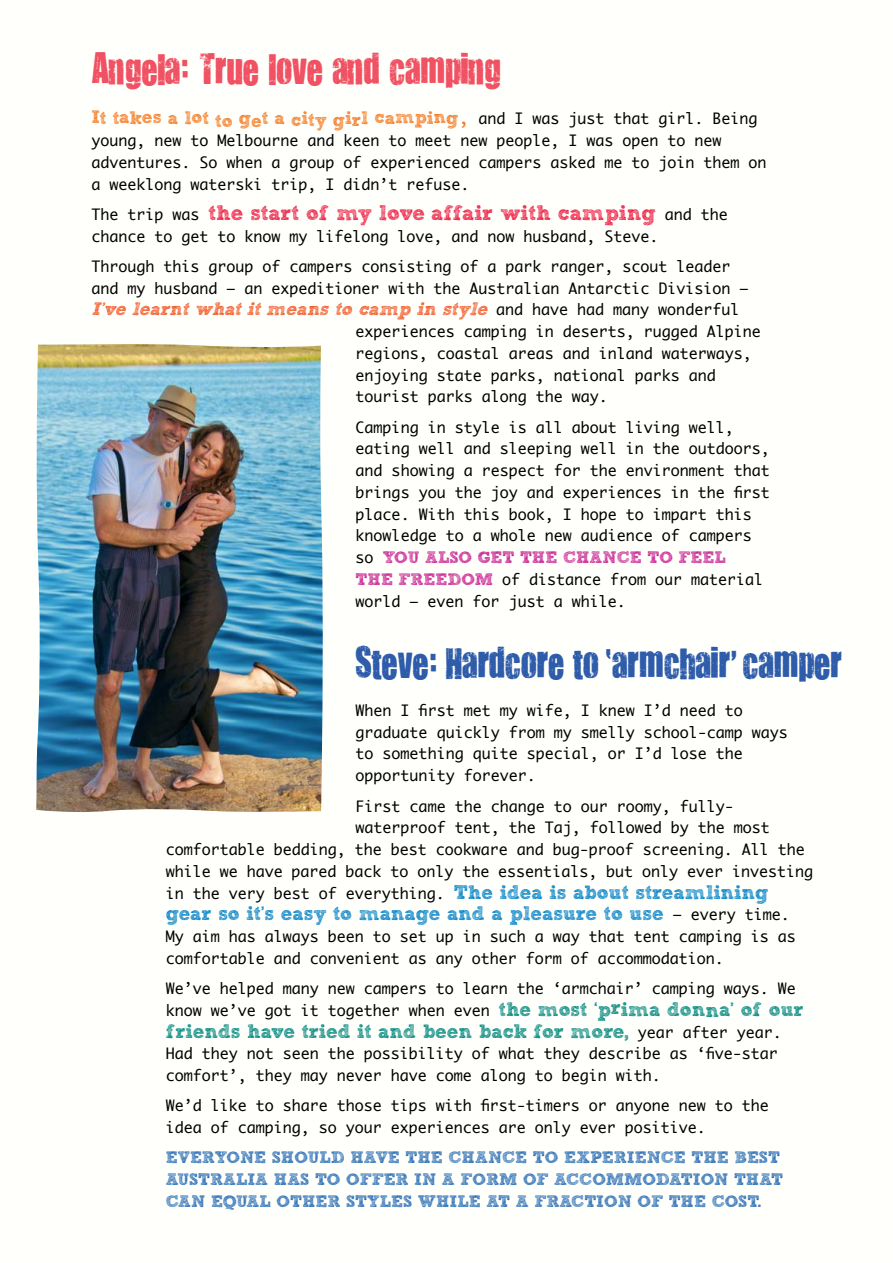
<style>
.page{position:relative;width:893px;height:1263px;background:#fffffb}
.page>*{position:absolute;margin:0;border:0;box-sizing:border-box;transform-origin:0 0}
.t1{font:36px "You Are Loved";letter-spacing:-.01em;color:#2e5caa}
.t2{font:36px "You Are Loved";letter-spacing:-.01em;color:#f05163}
.t3{font:21px "Sketch Rockwell";color:#ed1a3e}
.t4{font:19.5px "Sketch Rockwell";color:#00887d}
.t5{font:19.5px "Sketch Rockwell";color:#0081c6}
.t6{font:18px "Sketch Rockwell";color:#f47920}
.t7{font:italic 18px "Sketch Rockwell";color:#f05622}
.t8{font:16.5px/21.8px "Sketch Rockwell";color:#1f66b1}
.t9{font:16.5px "Sketch Rockwell";color:#c6168d}
.t10{font:15px/21.8px "Monaco";color:#000}
.s1{font-family:"Monaco"}
.s2{font-family:"Monaco";font-size:15px;color:#000}
.s3{font-family:"Monaco";font-style:normal;font-size:15px;color:#000}
.s4{font-family:"Sketch Rockwell";font-size:16.5px;color:#c6168d}
.s5{font-family:"Sketch Rockwell";font-size:19.5px;color:#0081c6}
.s6{font-family:"Sketch Rockwell";font-size:19.5px;color:#00887d}
</style>
<div class="page">
<img style="left:36px;top:344px;width:287px;height:469px">
<h1 class="t2" style="left:91px;top:44px;width:411px">Angela: True love and camping</h1>
<p class="t6" style="left:91px;top:108px;width:667px">It takes a lot to get a city girl camping<span class="s1">,</span> <span class="s2">and I was just that girl. Being</span></p>
<p class="t10" style="left:91px;top:129px;width:676px">young, new to Melbourne and keen to meet new people, I was open to new adventures. So when a group of experienced campers asked me to join them on a weeklong waterski trip, I didn’t refuse.</p>
<h2 class="t3" style="left:91px;top:201px;width:638px"><span class="s2">The trip was</span> the start of my love affair with camping <span class="s2">and the</span></h2>
<p class="t10" style="left:91px;top:220px;width:640px;line-height:30.3px">chance to get to know my lifelong love, and now husband, Steve.<br>Through this group of campers consisting of a park ranger, scout leader</p>
<p class="t10" style="left:91px;top:277px;width:659px">and my husband — an expeditioner with the Australian Antarctic Division —</p>
<p class="t7" style="left:91px;top:299px;width:649px">I’ve learnt what it means to camp in style <span class="s3">a n d h a v e h a d m a n y w o n d e r f u l</span></p>
<p class="t10" style="left:356px;top:320px;width:407px">experiences camping in deserts, rugged Alpine regions, coastal areas and inland waterways, enjoying state parks, national parks and tourist parks along the way.</p>
<p class="t10" style="left:356px;top:416px;width:416px">Camping in style is all about living well, eating well and sleeping well in the outdoors, and showing a respect for the environment that brings you the joy and experiences in the first place. With this book, I hope to impart this knowledge to a whole new audience of campers</p>
<p class="t9" style="left:356px;top:548px;width:372px"><span class="s2">so</span> you also get the chance to feel</p>
<p class="t10" style="left:356px;top:568px;width:409px"><span class="s4">the freedom</span> of distance from our material world — even for just a while.</p>
<h1 class="t1" style="left:356px;top:638px;width:488px">Steve: Hardcore to ‘armchair’ camper</h1>
<p class="t10" style="left:356px;top:699px;width:434px">When I first met my wife, I knew I’d need to graduate quickly from my smelly school-camp ways to something quite special, or I’d lose the opportunity forever.</p>
<p class="t10" style="left:356px;top:795px;width:380px">First came the change to our roomy, fully-</p>
<p class="t10" style="left:356px;top:816px;width:416px">waterproof tent, the Taj, followed by the most</p>
<p class="t10" style="left:166px;top:838px;width:640px">comfortable bedding, the best cookware and bug-proof screening. All the</p>
<p class="t10" style="left:166px;top:860px;width:649px">while we have pared back to only the essentials, but only ever investing</p>
<p class="t10" style="left:166px;top:882px;width:604px">in the very best of everything. <span class="s5">The idea is about streamlining</span></p>
<h3 class="t5" style="left:166px;top:903px;width:625px">gear so it’s easy to manage and a pleasure to use <span class="s2">— every time.</span></h3>
<p class="t10" style="left:166px;top:925px;width:631px">My aim has always been to set up in such a way that tent camping is as comfortable and convenient as any other form of accommodation.</p>
<p class="t10" style="left:166px;top:977px;width:639px">We’ve helped many new campers to learn the ‘armchair’ camping ways. We know we’ve got it together when even <span class="s6">the most ‘prima donna’ of our</span></p>
<h3 class="t4" style="left:166px;top:1020px;width:617px">friends have tried it and been back for more, <span class="s2">year after year.</span></h3>
<p class="t10" style="left:166px;top:1042px;width:613px">Had they not seen the possibility of what they describe as ‘five-star comfort’, they may never have come along to begin with.</p>
<p class="t10" style="left:166px;top:1094px;width:604px">We’d like to share those tips with first-timers or anyone new to the idea of camping, so your experiences are only ever positive.</p>
<p class="t8" style="left:166px;top:1147px;width:604px">Everyone should have the chance to experience the best<br>Australia has to offer in a form of acco</p>
<p class="t8" style="left:606px;top:1169px;width:87px">mmodatio</p>
<p class="t8" style="left:714px;top:1169px;width:64px">n that</p>
<p class="t8" style="left:166px;top:1191px;width:418px">can equal other styles while at a fractio</p>
<p class="t8" style="left:618px;top:1191px;width:107px">n of the cost</p>
<p class="t8" style="left:758px;top:1191px;width:5px">.</p>
</div>
